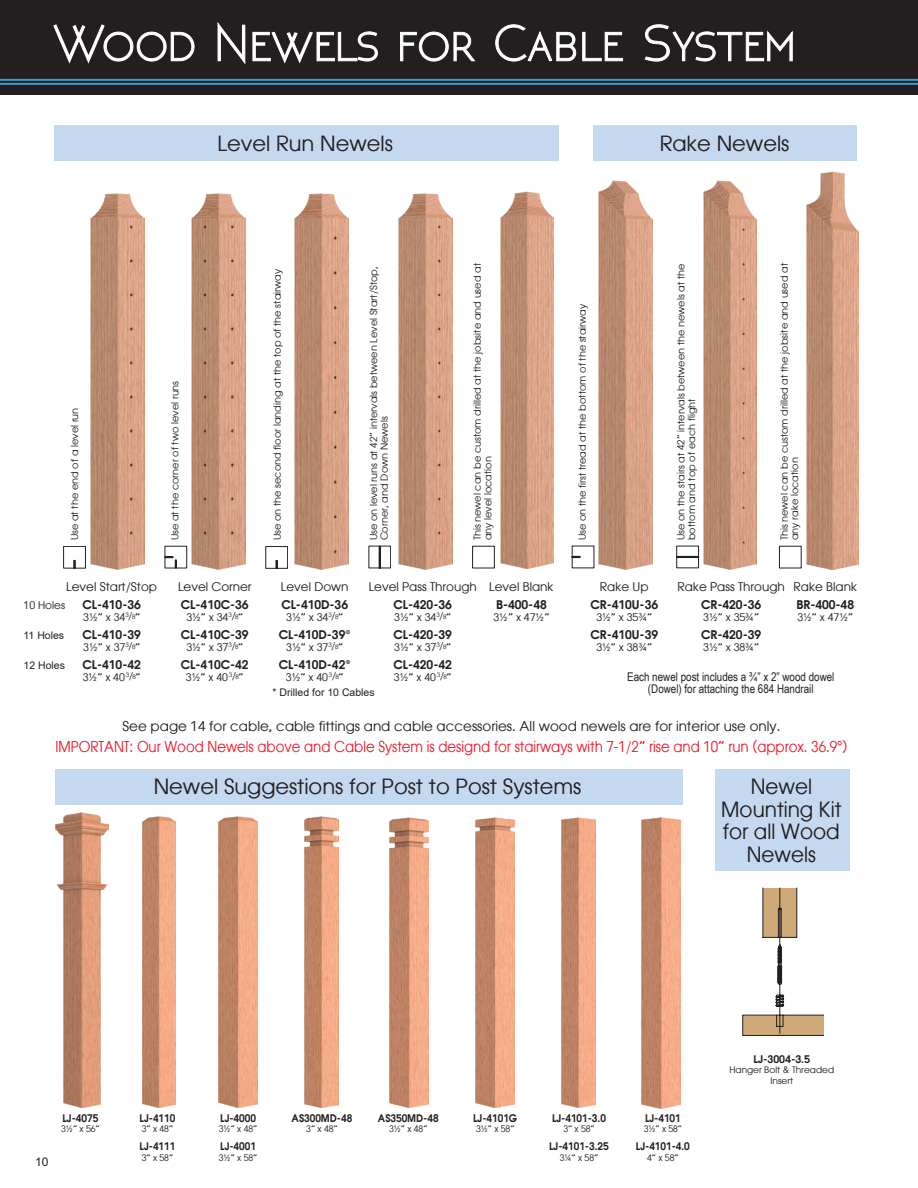
<style>
.page{position:relative;width:918px;height:1188px;background:#fff}
.page>*{position:absolute;margin:0;border:0;box-sizing:border-box;transform-origin:0 0}
.t1{font:21px "Atlanta";color:#231f20}
.t2{font:21px/22.5px "Atlanta";color:#231f20;text-align:center;scale:.95 1}
.t3{font:15px "Atlanta";color:#ee1b2b;scale:.89 1}
.t4{font:13.5px "Atlanta";color:#231f20}
.t5{font:600 12px "Atlanta";color:#231f20}
.t6{font:12px "Atlanta";color:#231f20}
.t7{font:12px/12px "Arial Narrow";color:#231f20;text-align:center}
.t8{font:12px "Arial";color:#231f20}
.t9{font:10.5px "Atlanta";color:#231f20}
.t10{font:600 10.5px "Atlanta";color:#231f20;scale:.95 1}
.t11{font:10.5px "Arial";color:#231f20}
.t12{font:600 10.5px "Atlanta";color:#231f20}
.t13{font:9.75px/10.5px "Atlanta";color:#231f20}
.t14{font:9px "Atlanta";color:#231f20;scale:.95 1}
.t15{font:9px/10.5px "Atlanta";color:#231f20;text-align:center}
.s1{font-size:9.45px}
.s2{font-size:6.15px}
</style>
<div class="page">
<div style="left:0;top:0;width:918px;height:95px;background:#231f20"></div>
<hr style="left:0;top:79px;width:918px;height:2px;background:#3e9ad0">
<hr style="left:0;top:83px;width:918px;height:2px;background:#3e9ad0">
<img style="left:807px;top:172px;width:52px;height:397px">
<img style="left:500px;top:192px;width:54px;height:377px">
<img style="left:192px;top:194px;width:54px;height:376px">
<img style="left:294px;top:194px;width:54px;height:376px">
<img style="left:399px;top:194px;width:54px;height:375px">
<img style="left:598px;top:180px;width:54px;height:390px">
<img style="left:703px;top:180px;width:54px;height:390px">
<svg style="left:53px;top:22px;width:740px;height:43px"></svg>
<div style="left:63px;top:546px;width:23px;height:22px;border:1px solid #231f20"></div>
<svg style="left:74px;top:560px;width:2px;height:9px"></svg>
<div style="left:165px;top:546px;width:22px;height:22px;border:1px solid #231f20"></div>
<svg style="left:165px;top:556px;width:12px;height:12px"></svg>
<div style="left:472px;top:546px;width:23px;height:22px;border:1px solid #231f20"></div>
<svg style="left:379px;top:545px;width:2px;height:24px"></svg>
<div style="left:369px;top:546px;width:22px;height:22px;border:1px solid #231f20"></div>
<div style="left:266px;top:546px;width:22px;height:23px;border:1px solid #231f20"></div>
<svg style="left:276px;top:560px;width:2px;height:9px"></svg>
<svg style="left:678px;top:556px;width:19px;height:2px"></svg>
<div style="left:676px;top:546px;width:23px;height:22px;border:1px solid #231f20"></div>
<svg style="left:572px;top:556px;width:9px;height:2px"></svg>
<svg style="left:742px;top:888px;width:82px;height:148px"></svg>
<div style="left:593px;top:126px;width:263px;height:35px;background:#c4d9ef"></div>
<div style="left:54px;top:126px;width:504px;height:35px;background:#c4d9ef"></div>
<div style="left:779px;top:546px;width:22px;height:22px;border:1px solid #231f20"></div>
<div style="left:55px;top:769px;width:628px;height:36px;background:#c4d9ef"></div>
<img style="left:91px;top:194px;width:54px;height:376px">
<div style="left:715px;top:769px;width:135px;height:102px;background:#c4d9ef"></div>
<img style="left:642px;top:817px;width:39px;height:291px">
<img style="left:305px;top:817px;width:33px;height:290px">
<img style="left:389px;top:817px;width:39px;height:291px">
<img style="left:562px;top:817px;width:33px;height:291px">
<img style="left:475px;top:818px;width:39px;height:290px">
<img style="left:219px;top:816px;width:39px;height:291px">
<img style="left:143px;top:816px;width:33px;height:292px">
<img style="left:55px;top:812px;width:53px;height:296px">
<p class="t1" style="left:217px;top:128px;width:177px">Level Run Newels</p>
<p class="t1" style="left:660px;top:128px;width:131px">Rake Newels</p>
<p class="t13" style="left:69px;top:540px;width:134px;rotate:-90deg">Use at the end of a level run</p>
<p class="t13" style="left:169px;top:540px;width:161px;rotate:-90deg">Use at the corner of two level runs</p>
<p class="t6" style="left:66px;top:578px;width:92px">Level Start/Stop</p>
<p class="t5" style="left:83px;top:596px;width:60px">CL-410-36</p>
<p class="t9" style="left:83px;top:609px;width:58px">3½” x 34<sup>3</sup><span class="s1">/</span><span class="s2">8</span>”</p>
<p class="t5" style="left:83px;top:626px;width:60px">CL-410-39</p>
<p class="t9" style="left:83px;top:639px;width:58px">3½” x 37<sup>3</sup><span class="s1">/</span><span class="s2">8</span>”</p>
<p class="t5" style="left:83px;top:656px;width:60px">CL-410-42</p>
<p class="t9" style="left:83px;top:669px;width:59px">3½” x 40<sup>3</sup><span class="s1">/</span><span class="s2">8</span>”</p>
<p class="t9" style="left:24px;top:597px;width:43px">10 Holes</p>
<p class="t11" style="left:24px;top:628px;width:42px">11 Holes</p>
<p class="t11" style="left:24px;top:658px;width:43px">12 Holes</p>
<p class="t6" style="left:178px;top:578px;width:75px">Level Corner</p>
<p class="t5" style="left:181px;top:596px;width:69px">CL-410C-36</p>
<p class="t9" style="left:186px;top:609px;width:58px">3½” x 34<sup>3</sup><span class="s1">/</span><span class="s2">8</span>”</p>
<p class="t5" style="left:181px;top:626px;width:69px">CL-410C-39</p>
<p class="t9" style="left:186px;top:639px;width:58px">3½” x 37<sup>3</sup><span class="s1">/</span><span class="s2">8</span>”</p>
<p class="t5" style="left:181px;top:656px;width:69px">CL-410C-42</p>
<p class="t9" style="left:186px;top:669px;width:59px">3½” x 40<sup>3</sup><span class="s1">/</span><span class="s2">8</span>”</p>
<p class="t13" style="left:271px;top:540px;width:273px;rotate:-90deg">Use on the second floor landing at the top of the stairway</p>
<p class="t13" style="left:368px;top:540px;width:276px;rotate:-90deg">Use on level runs at 42” intervals between Level Start/Stop,<br>Corner, and Down Newels</p>
<p class="t13" style="left:472px;top:540px;width:279px;rotate:-90deg">This newel can be custom drilled at the jobsite and used at any level location</p>
<p class="t6" style="left:281px;top:578px;width:69px">Level Down</p>
<p class="t5" style="left:281px;top:596px;width:68px">CL-410D-36</p>
<p class="t9" style="left:286px;top:609px;width:58px">3½” x 34<sup>3</sup><span class="s1">/</span><span class="s2">8</span>”</p>
<p class="t5" style="left:279px;top:626px;width:73px">CL-410D-39*</p>
<p class="t9" style="left:286px;top:639px;width:58px">3½” x 37<sup>3</sup><span class="s1">/</span><span class="s2">8</span>”</p>
<p class="t5" style="left:279px;top:656px;width:73px">CL-410D-42*</p>
<p class="t9" style="left:286px;top:669px;width:59px">3½” x 40<sup>3</sup><span class="s1">/</span><span class="s2">8</span>”</p>
<p class="t6" style="left:369px;top:578px;width:110px">Level Pass Through</p>
<p class="t5" style="left:394px;top:596px;width:60px">CL-420-36</p>
<p class="t9" style="left:394px;top:609px;width:58px">3½” x 34<sup>3</sup><span class="s1">/</span><span class="s2">8</span>”</p>
<p class="t5" style="left:394px;top:626px;width:60px">CL-420-39</p>
<p class="t9" style="left:394px;top:639px;width:58px">3½” x 37<sup>3</sup><span class="s1">/</span><span class="s2">8</span>”</p>
<p class="t5" style="left:394px;top:656px;width:60px">CL-420-42</p>
<p class="t9" style="left:394px;top:669px;width:59px">3½” x 40<sup>3</sup><span class="s1">/</span><span class="s2">8</span>”</p>
<p class="t11" style="left:273px;top:686px;width:104px">* Drilled for 10 Cables</p>
<p class="t6" style="left:489px;top:578px;width:66px">Level Blank</p>
<p class="t5" style="left:496px;top:596px;width:52px">B-400-48</p>
<p class="t9" style="left:493px;top:609px;width:57px">3½” x 47½”</p>
<p class="t13" style="left:577px;top:540px;width:238px;rotate:-90deg">Use on the first tread at the bottom of the stairway</p>
<p class="t6" style="left:600px;top:578px;width:50px">Rake Up</p>
<p class="t5" style="left:590px;top:596px;width:69px">CR-410U-36</p>
<p class="t9" style="left:596px;top:609px;width:57px">3½” x 35¾”</p>
<p class="t5" style="left:590px;top:626px;width:69px">CR-410U-39</p>
<p class="t9" style="left:596px;top:639px;width:57px">3½” x 38¾”</p>
<p class="t13" style="left:675px;top:540px;width:278px;rotate:-90deg">Use on the stairs at 42” intervals between the newels at the bottom and top of each flight</p>
<p class="t13" style="left:778px;top:540px;width:279px;rotate:-90deg">This newel can be custom drilled at the jobsite and used at any rake location</p>
<p class="t6" style="left:678px;top:578px;width:109px">Rake Pass Through</p>
<p class="t5" style="left:701px;top:596px;width:61px">CR-420-36</p>
<p class="t9" style="left:703px;top:609px;width:57px">3½” x 35¾”</p>
<p class="t5" style="left:701px;top:626px;width:61px">CR-420-39</p>
<p class="t9" style="left:703px;top:639px;width:57px">3½” x 38¾”</p>
<p class="t6" style="left:794px;top:578px;width:65px">Rake Blank</p>
<p class="t5" style="left:796px;top:596px;width:59px">BR-400-48</p>
<p class="t9" style="left:797px;top:609px;width:57px">3½” x 47½”</p>
<p class="t7" style="left:627px;top:671px;width:209px">Each newel post includes a ¾” x 2” wood dowel (Dowel) for attaching the 684 Handrail</p>
<p class="t4" style="left:123px;top:717px;width:659px">See page 14 for cable, cable fittings and cable accessories. All wood newels are for interior use only.</p>
<p class="t3" style="left:56px;top:736px;width:891px">IMPORTANT: Our Wood Newels above and Cable System is designd for stairways with 7-1/2” rise and 10” run (approx. 36.9°)</p>
<p class="t1" style="left:154px;top:772px;width:429px">Newel Suggestions for Post to Post Systems</p>
<p class="t2" style="left:721px;top:774px;width:128px">Newel<br>Mounting Kit for all Wood<br>Newels</p>
<p class="t8" style="left:35px;top:1154px;width:15px">10</p>
<p class="t10" style="left:63px;top:1110px;width:39px">LJ-4075</p>
<p class="t14" style="left:61px;top:1122px;width:42px">3½” x 56”</p>
<p class="t10" style="left:140px;top:1110px;width:39px">LJ-4110</p>
<p class="t14" style="left:142px;top:1122px;width:34px">3” x 48”</p>
<p class="t10" style="left:140px;top:1139px;width:39px">LJ-4111</p>
<p class="t14" style="left:142px;top:1151px;width:34px">3” x 58”</p>
<p class="t10" style="left:220px;top:1110px;width:39px">LJ-4000</p>
<p class="t14" style="left:219px;top:1122px;width:42px">3½” x 48”</p>
<p class="t10" style="left:220px;top:1139px;width:39px">LJ-4001</p>
<p class="t14" style="left:219px;top:1151px;width:42px">3½” x 58”</p>
<p class="t10" style="left:292px;top:1110px;width:65px">AS300MD-48</p>
<p class="t14" style="left:306px;top:1122px;width:34px">3” x 48”</p>
<p class="t10" style="left:378px;top:1110px;width:65px">AS350MD-48</p>
<p class="t14" style="left:389px;top:1122px;width:42px">3½” x 48”</p>
<p class="t10" style="left:473px;top:1110px;width:48px">LJ-4101G</p>
<p class="t14" style="left:476px;top:1122px;width:42px">3½” x 58”</p>
<p class="t10" style="left:552px;top:1110px;width:58px">LJ-4101-3.0</p>
<p class="t14" style="left:563px;top:1122px;width:34px">3” x 58”</p>
<p class="t10" style="left:549px;top:1139px;width:64px">LJ-4101-3.25</p>
<p class="t14" style="left:560px;top:1151px;width:42px">3¼” x 58”</p>
<p class="t10" style="left:645px;top:1110px;width:39px">LJ-4101</p>
<p class="t14" style="left:644px;top:1122px;width:42px">3½” x 58”</p>
<p class="t10" style="left:636px;top:1139px;width:58px">LJ-4101-4.0</p>
<p class="t14" style="left:647px;top:1151px;width:34px">4” x 58”</p>
<p class="t12" style="left:753px;top:1052px;width:58px">LJ-3004-3.5</p>
<p class="t15" style="left:729px;top:1064px;width:106px">Hanger Bolt &amp; Threaded<br>Insert</p>
</div>
